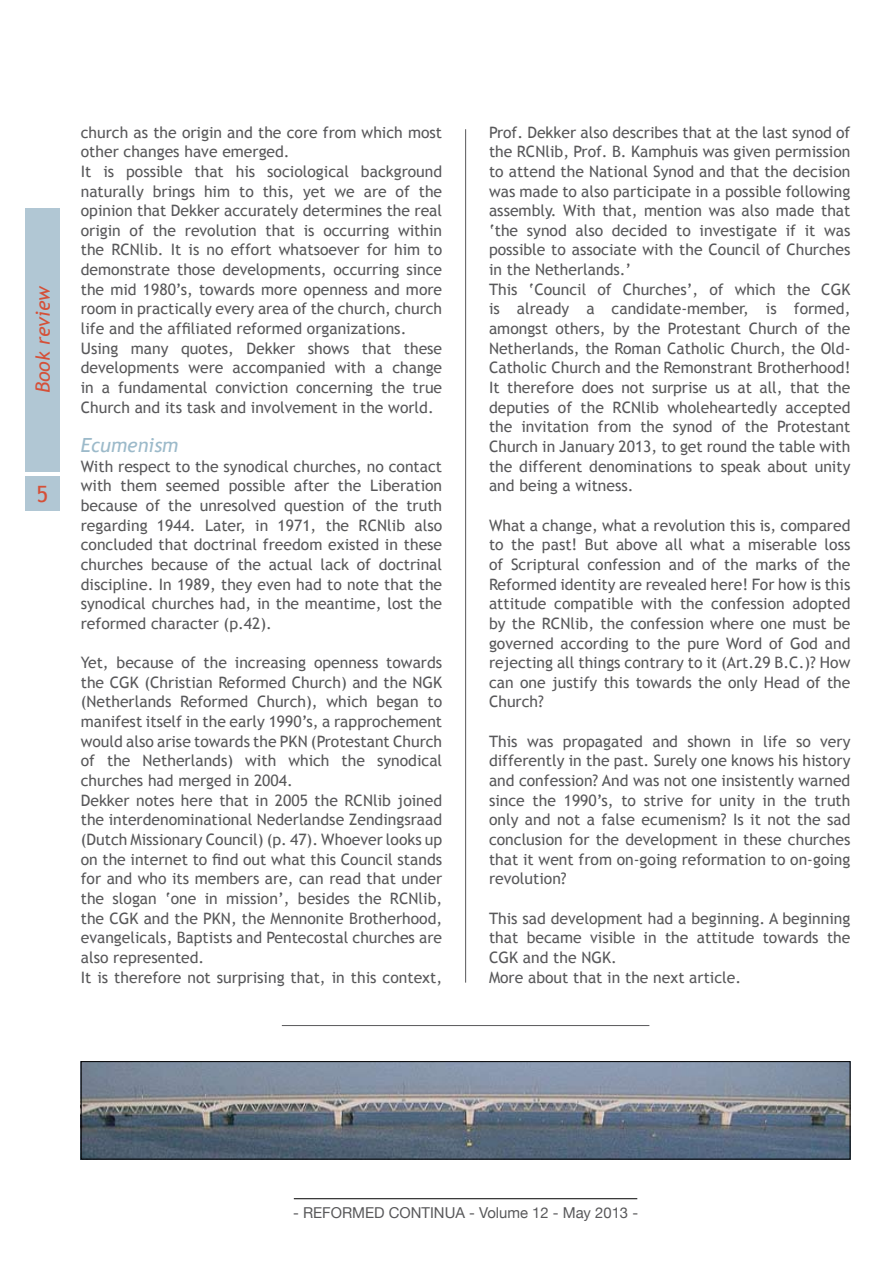
<style>
.page{position:relative;width:893px;height:1263px;background:#fff}
.page>*{position:absolute;margin:0;border:0;box-sizing:border-box;transform-origin:0 0}
.t1{font:22.5px "Trebuchet MS";color:#d55038}
.t2{font:italic 19.5px "Trebuchet MS";color:#d55038}
.t3{font:italic 19.5px "Trebuchet MS";color:#9cbaca}
.t4{font:15.75px/19.6px "Trebuchet MS";color:#58585a}
.t5{font:15px "Helvetica Neue";color:#58585a}
</style>
<div class="page">
<div style="left:26px;top:477px;width:34px;height:34px;background:#b1c7d4"></div>
<div style="left:26px;top:208px;width:34px;height:264px;background:#b1c7d4"></div>
<hr style="left:465px;top:129px;width:1px;height:854px;background:#58585a">
<img style="left:83px;top:1063px;width:765px;height:94px">
<div style="left:81px;top:1061px;width:769px;height:98px;border:1px solid #000"></div>
<hr style="left:282px;top:1025px;width:367px;height:1px;background:#58585a">
<hr style="left:294px;top:1198px;width:343px;height:1px;background:#000">
<p class="t2" style="left:31px;top:393px;width:109px;rotate:-90deg">Book review</p>
<h1 class="t1" style="left:37px;top:481px;width:13px">5</h1>
<p class="t4" style="left:81px;top:122px;width:363px">church as the origin and the core from which most other changes have emerged.<br>It is possible that his sociological background naturally brings him to this, yet we are of the opinion that Dekker accurately determines the real origin of the revolution that is occurring within the RCNlib. It is no effort whatsoever for him to demonstrate those developments, occurring since the mid 1980’s, towards more openness and more room in practically every area of the church, church life and the affiliated reformed organizations.<br>Using many quotes, Dekker shows that these developments were accompanied with a change in a fundamental conviction concerning the true Church and its task and involvement in the world.</p>
<p class="t3" style="left:81px;top:434px;width:99px">Ecumenism</p>
<p class="t4" style="left:81px;top:456px;width:363px;text-align:justify">With respect to the synodical churches, no contact with them seemed possible after the Liberation because of the unresolved question of the truth regarding 1944. Later, in 1971, the RCNlib also concluded that doctrinal freedom existed in these churches because of the actual lack of doctrinal discipline. In 1989, they even had to note that the synodical churches had, in the meantime, lost the reformed character (p.42).</p>
<p class="t4" style="left:81px;top:653px;width:363px">Yet, because of the increasing openness towards the CGK (Christian Reformed Church) and the NGK (Netherlands Reformed Church), which began to manifest itself in the early 1990’s, a rapprochement would also arise towards the PKN (Protestant Church of the Netherlands) with which the synodical churches had merged in 2004.<br>Dekker notes here that in 2005 the RCNlib joined the interdenominational Nederlandse Zendingsraad (Dutch Missionary Council) (p. 47). Whoever looks up on the internet to find out what this Council stands for and who its members are, can read that under the slogan ‘one in mission’, besides the RCNlib, the CGK and the PKN, the Mennonite Brotherhood, evangelicals, Baptists and Pentecostal churches are also represented.<br>It is therefore not surprising that, in this context,</p>
<p class="t4" style="left:489px;top:122px;width:363px">Prof. Dekker also describes that at the last synod of the RCNlib, Prof. B. Kamphuis was given permission to attend the National Synod and that the decision was made to also participate in a possible following assembly. With that, mention was also made that ‘the synod also decided to investigate if it was possible to associate with the Council of Churches in the Netherlands.’<br>This ‘Council of Churches’, of which the CGK is already a candidate-member, is formed, amongst others, by the Protestant Church of the Netherlands, the Roman Catholic Church, the Old-Catholic Church and the Remonstrant Brotherhood!<br>It therefore does not surprise us at all, that the deputies of the RCNlib wholeheartedly accepted the invitation from the synod of the Protestant Church in January 2013, to get round the table with the different denominations to speak about unity and being a witness.</p>
<p class="t4" style="left:489px;top:515px;width:363px;text-align:justify">What a change, what a revolution this is, compared to the past! But above all what a miserable loss of Scriptural confession and of the marks of the Reformed identity are revealed here! For how is this attitude compatible with the confession adopted by the RCNlib, the confession where one must be governed according to the pure Word of God and rejecting all things contrary to it (Art.29 B.C.)? How can one justify this towards the only Head of the Church?</p>
<p class="t4" style="left:489px;top:732px;width:363px;text-align:justify">This was propagated and shown in life so very differently in the past. Surely one knows his history and confession? And was not one insistently warned since the 1990’s, to strive for unity in the truth only and not a false ecumenism? Is it not the sad conclusion for the development in these churches that it went from on-going reformation to on-going revolution?</p>
<p class="t4" style="left:489px;top:908px;width:363px">This sad development had a beginning. A beginning that became visible in the attitude towards the CGK and the NGK.<br>More about that in the next article.</p>
<p class="t5" style="left:293px;top:1204px;width:346px">- REFORMED CONTINUA - Volume 12 - May 2013 -</p>
</div>
